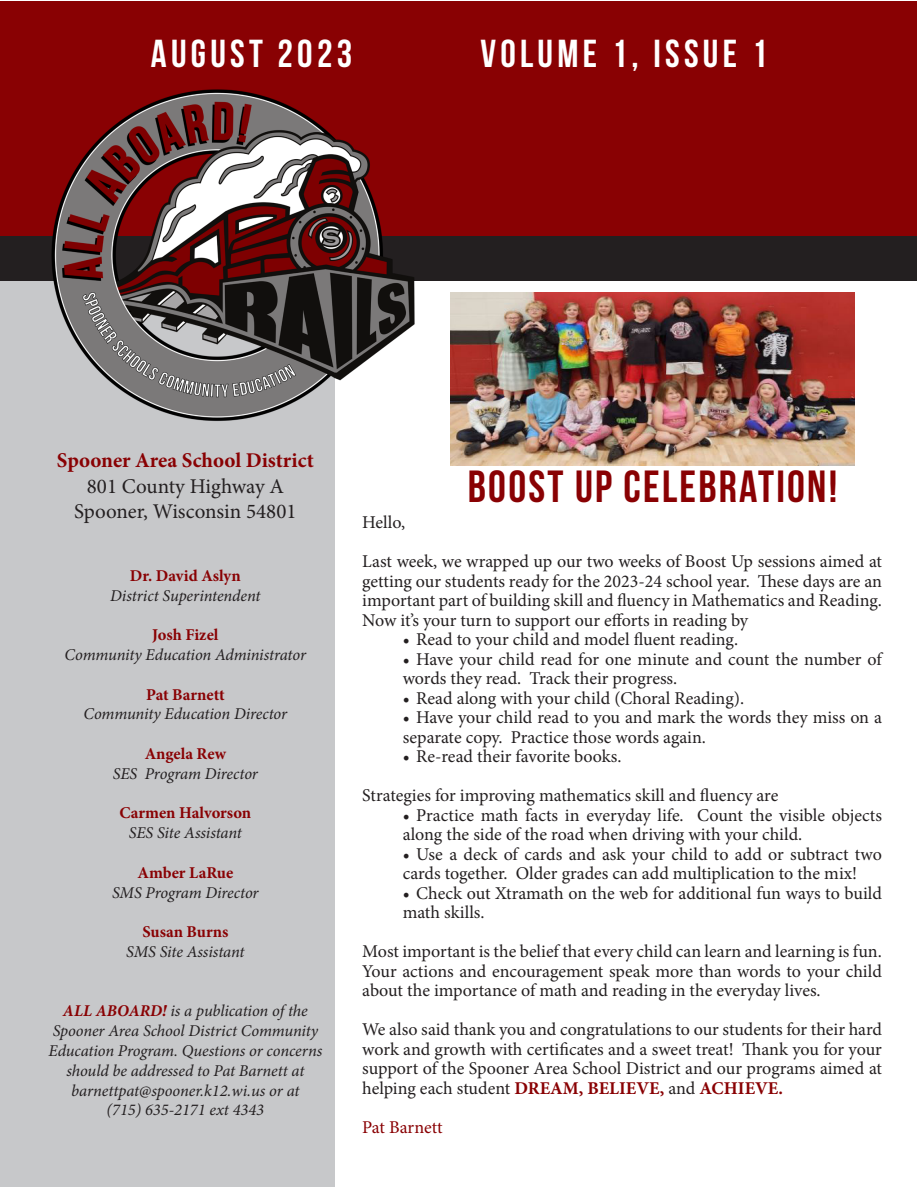
<style>
.page{position:relative;width:918px;height:1188px;background:#fff}
.page>*{position:absolute;margin:0;border:0;box-sizing:border-box;transform-origin:0 0}
.t1{font:45px "Bebas Neue";letter-spacing:.05em;color:#890103}
.t2{font:39px "Bebas Neue";letter-spacing:.11em;color:#fff}
.t3{font:21px "Minion Pro";color:#231f20}
.t4{font:700 21px "Minion Pro";color:#890103}
.t5{font:18px/19.5px "Minion Pro";color:#231f20}
.t6{font:18px "Minion Pro";letter-spacing:-.005em;color:#890103}
.t7{font:italic 16.5px/19.8px "Minion Pro";letter-spacing:-.01em;color:#231f20;text-align:center}
.t8{font:700 16.5px "Minion Pro";color:#890103}
.s1{font-weight:700;color:#890103}
</style>
<div class="page">
<div style="left:1px;top:1px;width:916px;height:243px;background:#890103"></div>
<div style="left:1px;top:244px;width:334px;height:943px;background:#c7c8ca"></div>
<div style="left:1px;top:236px;width:916px;height:44px;background:#231f20"></div>
<img style="left:36px;top:89px;width:387px;height:332px">
<img style="left:450px;top:293px;width:405px;height:173px">
<p class="t2" style="left:151px;top:32px;width:203px">AUGUST 2023</p>
<p class="t2" style="left:480px;top:32px;width:288px">VOLUME 1, ISSUE 1</p>
<p class="t4" style="left:57px;top:446px;width:258px">Spooner Area School District</p>
<p class="t3" style="left:87px;top:472px;width:199px">801 County Highway A</p>
<p class="t3" style="left:74px;top:497px;width:224px">Spooner, Wisconsin 54801</p>
<p class="t8" style="left:130px;top:564px;width:112px">Dr. David Aslyn</p>
<p class="t7" style="left:110px;top:585px;width:152px">District Superintendent</p>
<p class="t8" style="left:152px;top:623px;width:68px">Josh Fizel</p>
<p class="t7" style="left:65px;top:645px;width:243px">Community Education Administrator</p>
<p class="t8" style="left:146px;top:683px;width:80px">Pat Barnett</p>
<p class="t7" style="left:84px;top:704px;width:205px">Community Education Director</p>
<p class="t8" style="left:145px;top:742px;width:83px">Angela Rew</p>
<p class="t7" style="left:113px;top:764px;width:147px">SES Program Director</p>
<p class="t8" style="left:120px;top:802px;width:133px">Carmen Halvorson</p>
<p class="t7" style="left:129px;top:823px;width:115px">SES Site Assistant</p>
<p class="t8" style="left:137px;top:861px;width:97px">Amber LaRue</p>
<p class="t7" style="left:112px;top:882px;width:148px">SMS Program Director</p>
<p class="t8" style="left:142px;top:920px;width:87px">Susan Burns</p>
<p class="t7" style="left:126px;top:942px;width:120px">SMS Site Assistant</p>
<p class="t7" style="left:48px;top:1001px;width:275px"><span class="s1">ALL ABOARD!</span> is a publication of the Spooner Area School District Community Education Program. Questions or concerns should be addressed to Pat Barnett at barnettpat@spooner.k12.wi.us or at</p>
<p class="t7" style="left:107px;top:1100px;width:159px">(715) 635-2171 ext 4343</p>
<p class="t1" style="left:468px;top:461px;width:371px">BOOST UP CELEBRATION!</p>
<p class="t5" style="left:362px;top:513px;width:44px">Hello,</p>
<p class="t5" style="left:362px;top:552px;width:521px;text-align:justify">Last week, we wrapped up our two weeks of Boost Up sessions aimed at getting our students ready for the 2023-24 school year. These days are an important part of building skill and fluency in Mathematics and Reading.<br>Now it’s your turn to support our efforts in reading by</p>
<p class="t5" style="left:403px;top:630px;width:337px">• Read to your child and model fluent reading.</p>
<p class="t5" style="left:403px;top:649px;width:481px">• Have your child read for one minute and count the number of words they read. Track their progress.</p>
<p class="t5" style="left:403px;top:688px;width:343px">• Read along with your child (Choral Reading).</p>
<p class="t5" style="left:403px;top:708px;width:481px">• Have your child read to you and mark the words they miss on a separate copy. Practice those words again.</p>
<p class="t5" style="left:403px;top:747px;width:220px">• Re-read their favorite books.</p>
<p class="t5" style="left:362px;top:786px;width:418px">Strategies for improving mathematics skill and fluency are</p>
<p class="t5" style="left:403px;top:805px;width:481px">• Practice math facts in everyday life. Count the visible objects along the side of the road when driving with your child.</p>
<p class="t5" style="left:403px;top:844px;width:481px">• Use a deck of cards and ask your child to add or subtract two cards together. Older grades can add multiplication to the mix!</p>
<p class="t5" style="left:403px;top:883px;width:481px">• Check out Xtramath on the web for additional fun ways to build math skills.</p>
<p class="t5" style="left:362px;top:942px;width:521px;text-align:justify">Most important is the belief that every child can learn and learning is fun.<br>Your actions and encouragement speak more than words to your child about the importance of math and reading in the everyday lives.</p>
<p class="t5" style="left:362px;top:1020px;width:521px;text-align:justify">We also said thank you and congratulations to our students for their hard work and growth with certificates and a sweet treat! Thank you for your support of the Spooner Area School District and our programs aimed at helping each student <span class="s1">DREAM, BELIEVE,</span> and <span class="s1">ACHIEVE.</span></p>
<p class="t6" style="left:362px;top:1115px;width:82px">Pat Barnett</p>
</div>
